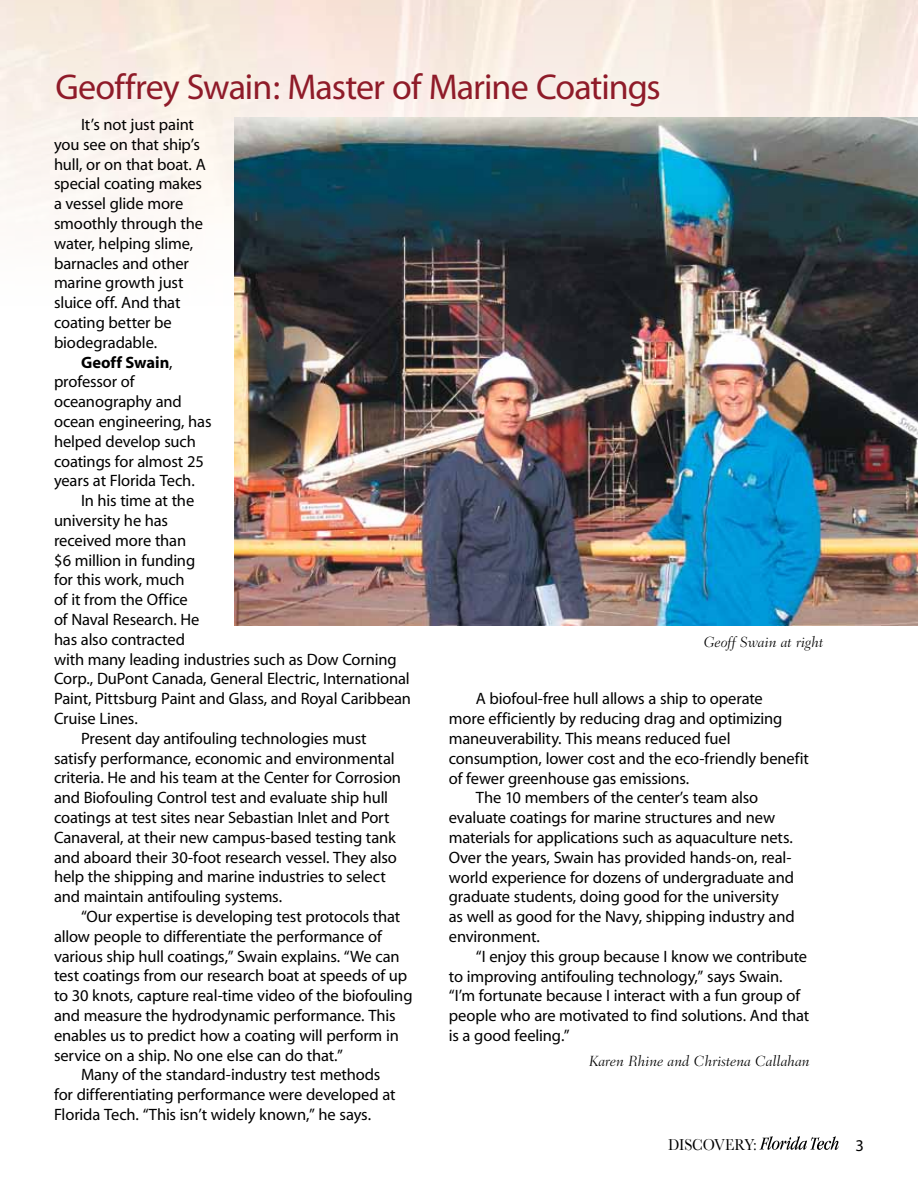
<style>
.page{position:relative;width:918px;height:1188px;background:#fff}
.page>*{position:absolute;margin:0;border:0;box-sizing:border-box;transform-origin:0 0}
.t1{font:36px "Myriad";letter-spacing:-.03em;color:#8f1b29}
.t2{font:16.5px "Myriad";letter-spacing:-.01em;color:#000}
.t3{font:700 16.5px "Myriad";letter-spacing:-.005em;color:#000}
.t4{font:16.5px "Baskerville";letter-spacing:-.01em;color:#000;scale:.9 1}
.t5{font:italic 300 15px "Fairfield LH";letter-spacing:-.005em;color:#000}
.s1{font-weight:400}
</style>
<div class="page">
<svg style="left:760px;top:1136px;width:79px;height:14px"></svg>
<img style="left:0;top:0;width:918px;height:306px">
<img style="left:235px;top:118px;width:683px;height:507px">
<h1 class="t1" style="left:55px;top:69px;width:607px">Geoffrey Swain: Master of Marine Coatings</h1>
<p class="t2" style="left:81px;top:116px;width:115px">It’s not just paint</p>
<p class="t2" style="left:54px;top:136px;width:148px">you see on that ship’s</p>
<p class="t2" style="left:54px;top:156px;width:153px">hull, or on that boat. A</p>
<p class="t2" style="left:54px;top:176px;width:150px">special coating makes</p>
<p class="t2" style="left:54px;top:196px;width:131px">a vessel glide more</p>
<p class="t2" style="left:54px;top:215px;width:151px">smoothly through the</p>
<p class="t2" style="left:54px;top:235px;width:141px">water, helping slime,</p>
<p class="t2" style="left:54px;top:255px;width:136px">barnacles and other</p>
<p class="t2" style="left:54px;top:275px;width:131px">marine growth just</p>
<p class="t2" style="left:54px;top:295px;width:128px">sluice off. And that</p>
<p class="t2" style="left:54px;top:314px;width:119px">coating better be</p>
<p class="t2" style="left:54px;top:334px;width:105px">biodegradable.</p>
<p class="t3" style="left:81px;top:354px;width:93px">Geoff Swain<span class="s1">,</span></p>
<p class="t2" style="left:54px;top:374px;width:82px">professor of</p>
<p class="t2" style="left:54px;top:394px;width:129px">oceanography and</p>
<p class="t2" style="left:54px;top:413px;width:159px">ocean engineering, has</p>
<p class="t2" style="left:54px;top:433px;width:143px">helped develop such</p>
<p class="t2" style="left:54px;top:453px;width:151px">coatings for almost 25</p>
<p class="t2" style="left:54px;top:473px;width:142px">years at Florida Tech.</p>
<p class="t2" style="left:81px;top:493px;width:115px">In his time at the</p>
<p class="t2" style="left:54px;top:512px;width:116px">university he has</p>
<p class="t2" style="left:54px;top:532px;width:134px">received more than</p>
<p class="t2" style="left:54px;top:552px;width:143px">$6 million in funding</p>
<p class="t2" style="left:54px;top:572px;width:132px">for this work, much</p>
<p class="t2" style="left:54px;top:592px;width:135px">of it from the Office</p>
<p class="t2" style="left:54px;top:611px;width:147px">of Naval Research. He</p>
<p class="t2" style="left:54px;top:631px;width:133px">has also contracted</p>
<p class="t2" style="left:54px;top:651px;width:344px">with many leading industries such as Dow Corning</p>
<p class="t2" style="left:54px;top:671px;width:357px">Corp., DuPont Canada, General Electric, International</p>
<p class="t2" style="left:54px;top:691px;width:359px">Paint, Pittsburg Paint and Glass, and Royal Caribbean</p>
<p class="t2" style="left:54px;top:710px;width:85px">Cruise Lines.</p>
<p class="t2" style="left:81px;top:730px;width:287px">Present day antifouling technologies must</p>
<p class="t2" style="left:54px;top:750px;width:342px">satisfy performance, economic and environmental</p>
<p class="t2" style="left:54px;top:770px;width:349px">criteria. He and his team at the Center for Corrosion</p>
<p class="t2" style="left:54px;top:790px;width:336px">and Biofouling Control test and evaluate ship hull</p>
<p class="t2" style="left:54px;top:809px;width:337px">coatings at test sites near Sebastian Inlet and Port</p>
<p class="t2" style="left:54px;top:829px;width:343px">Canaveral, at their new campus-based testing tank</p>
<p class="t2" style="left:54px;top:849px;width:344px">and aboard their 30-foot research vessel. They also</p>
<p class="t2" style="left:54px;top:869px;width:333px">help the shipping and marine industries to select</p>
<p class="t2" style="left:54px;top:889px;width:230px">and maintain antifouling systems.</p>
<p class="t2" style="left:81px;top:908px;width:321px">“Our expertise is developing test protocols that</p>
<p class="t2" style="left:54px;top:928px;width:329px">allow people to differentiate the performance of</p>
<p class="t2" style="left:54px;top:948px;width:347px">various ship hull coatings,” Swain explains. “We can</p>
<p class="t2" style="left:54px;top:968px;width:355px">test coatings from our research boat at speeds of up</p>
<p class="t2" style="left:54px;top:988px;width:360px">to 30 knots, capture real-time video of the biofouling</p>
<p class="t2" style="left:54px;top:1007px;width:343px">and measure the hydrodynamic performance. This</p>
<p class="t2" style="left:54px;top:1027px;width:346px">enables us to predict how a coating will perform in</p>
<p class="t2" style="left:54px;top:1047px;width:290px">service on a ship. No one else can do that.”</p>
<p class="t2" style="left:81px;top:1067px;width:301px">Many of the standard-industry test methods</p>
<p class="t2" style="left:54px;top:1087px;width:343px">for differentiating performance were developed at</p>
<p class="t2" style="left:54px;top:1106px;width:319px">Florida Tech. “This isn’t widely known,” he says.</p>
<p class="t5" style="left:704px;top:634px;width:121px">Geoff Swain at right</p>
<p class="t2" style="left:476px;top:691px;width:289px">A biofoul-free hull allows a ship to operate</p>
<p class="t2" style="left:449px;top:711px;width:335px">more efficiently by reducing drag and optimizing</p>
<p class="t2" style="left:449px;top:730px;width:283px">maneuverability. This means reduced fuel</p>
<p class="t2" style="left:449px;top:750px;width:362px">consumption, lower cost and the eco-friendly benefit</p>
<p class="t2" style="left:449px;top:770px;width:242px">of fewer greenhouse gas emissions.</p>
<p class="t2" style="left:476px;top:790px;width:284px">The 10 members of the center’s team also</p>
<p class="t2" style="left:449px;top:810px;width:328px">evaluate coatings for marine structures and new</p>
<p class="t2" style="left:449px;top:829px;width:346px">materials for applications such as aquaculture nets.</p>
<p class="t2" style="left:449px;top:849px;width:344px">Over the years, Swain has provided hands-on, real-</p>
<p class="t2" style="left:449px;top:869px;width:347px">world experience for dozens of undergraduate and</p>
<p class="t2" style="left:449px;top:889px;width:332px">graduate students, doing good for the university</p>
<p class="t2" style="left:449px;top:909px;width:347px">as well as good for the Navy, shipping industry and</p>
<p class="t2" style="left:449px;top:928px;width:92px">environment.</p>
<p class="t2" style="left:476px;top:948px;width:333px">“I enjoy this group because I know we contribute</p>
<p class="t2" style="left:449px;top:968px;width:335px">to improving antifouling technology,” says Swain.</p>
<p class="t2" style="left:449px;top:988px;width:353px">“I’m fortunate because I interact with a fun group of</p>
<p class="t2" style="left:449px;top:1008px;width:362px">people who are motivated to find solutions. And that</p>
<p class="t2" style="left:449px;top:1027px;width:122px">is a good feeling.”</p>
<p class="t5" style="left:589px;top:1052px;width:222px">Karen Rhine and Christena Callahan</p>
<p class="t4" style="left:668px;top:1135px;width:100px">DISCOVERY:</p>
<p class="t2" style="left:856px;top:1137px;width:10px">3</p>
</div>
